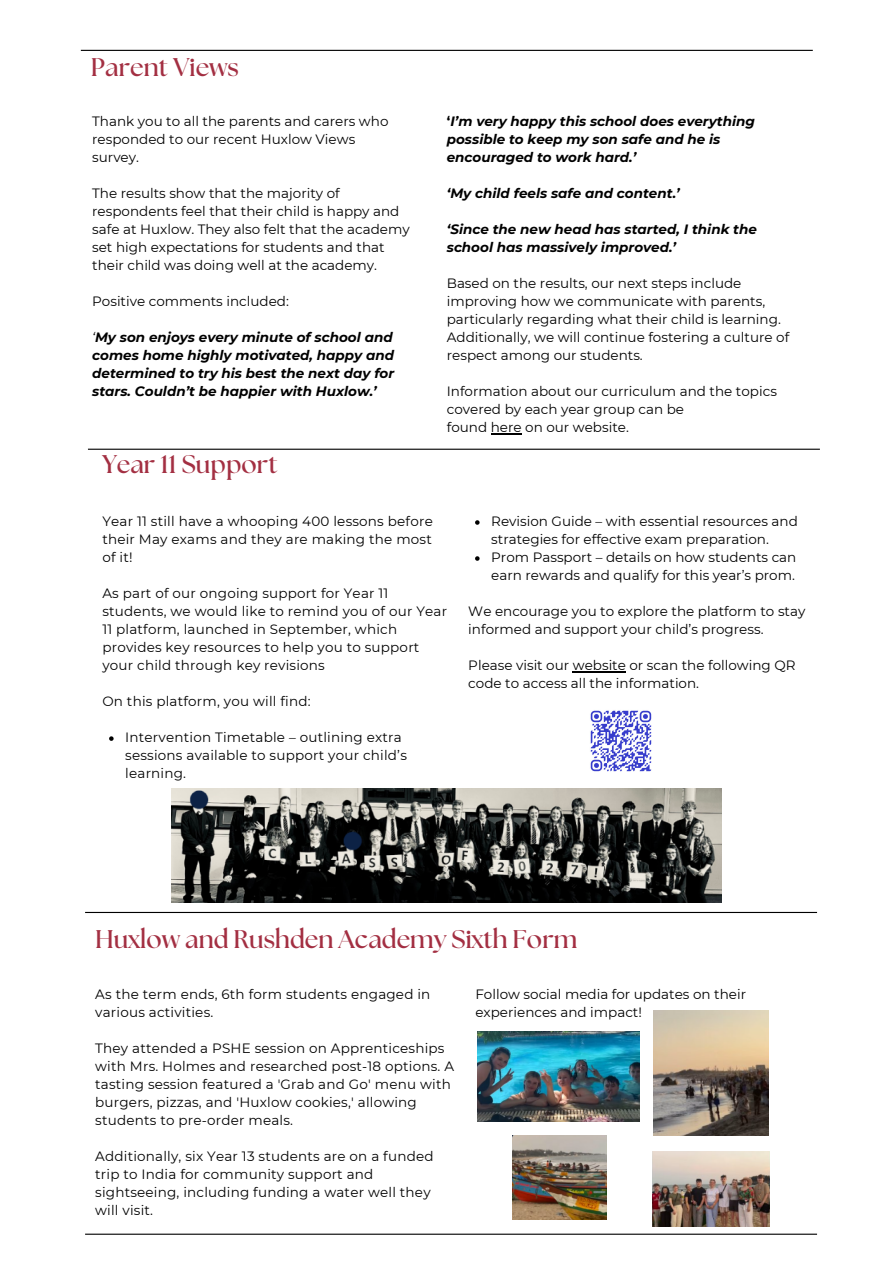
<style>
.page{position:relative;width:894px;height:1264px;background:#fff}
.page>*{position:absolute;margin:0;border:0;box-sizing:border-box;transform-origin:0 0}
.t1{font:700 25.5px "The Seasons";color:#a32f42}
.t2{font:13.5px/18px "Montserrat";color:#000}
.t3{font:italic 700 13.5px/18px "Montserrat";color:#000}
.s1{font-weight:400}
.s2{font-style:normal}
</style>
<div class="page">
<hr style="left:81px;top:50px;width:731px;height:1px;background:#000">
<hr style="left:85px;top:1233px;width:731px;height:1px;background:#000">
<svg style="left:109px;top:736px;width:5px;height:5px"></svg>
<svg style="left:475px;top:520px;width:4px;height:5px"></svg>
<svg style="left:475px;top:556px;width:4px;height:5px"></svg>
<hr style="left:572px;top:671px;width:53px;height:1px;background:#000">
<hr style="left:88px;top:448px;width:731px;height:2px;background:#000">
<hr style="left:85px;top:911px;width:731px;height:2px;background:#000">
<img style="left:477px;top:1031px;width:162px;height:90px">
<img style="left:653px;top:1010px;width:115px;height:125px">
<img style="left:652px;top:1151px;width:117px;height:75px">
<img style="left:512px;top:1135px;width:94px;height:84px">
<img style="left:590px;top:710px;width:62px;height:62px">
<img style="left:172px;top:788px;width:549px;height:114px">
<hr style="left:490px;top:433px;width:31px;height:1px;background:#000">
<p class="t1" style="left:91px;top:55px;width:149px">Parent Views</p>
<p class="t2" style="left:92px;top:112px;width:298px">Thank you to all the parents and carers who responded to our recent Huxlow Views</p>
<p class="t2" style="left:92px;top:148px;width:48px">survey.</p>
<p class="t2" style="left:92px;top:184px;width:308px">The results show that the majority of respondents feel that their child is happy and</p>
<p class="t2" style="left:92px;top:220px;width:319px">safe at Huxlow. They also felt that the academy set high expectations for students and that their child was doing well at the academy.</p>
<p class="t2" style="left:92px;top:292px;width:198px">Positive comments included:</p>
<p class="t3" style="left:92px;top:328px;width:303px"><span class="s1">‘</span>My son enjoys every minute of school and comes home highly motivated, happy and</p>
<p class="t3" style="left:92px;top:364px;width:303px">determined to try his best the next day for stars. Couldn’t be happier with Huxlow.’</p>
<p class="t3" style="left:446px;top:112px;width:309px"><span class="s2">‘</span>I’m very happy this school does everything possible to keep my son safe and he is encouraged to work hard.’</p>
<p class="t3" style="left:446px;top:184px;width:234px">‘My child feels safe and content.’</p>
<p class="t3" style="left:446px;top:220px;width:311px">‘Since the new head has started, I think the school has massively improved.’</p>
<p class="t2" style="left:446px;top:274px;width:344px">Based on the results, our next steps include improving how we communicate with parents, particularly regarding what their child is learning.<br>Additionally, we will continue fostering a culture of respect among our students.</p>
<p class="t2" style="left:446px;top:382px;width:331px">Information about our curriculum and the topics covered by each year group can be</p>
<p class="t2" style="left:446px;top:418px;width:183px">found here on our website.</p>
<p class="t1" style="left:102px;top:453px;width:177px">Year 11 Support</p>
<p class="t2" style="left:102px;top:512px;width:332px;text-align:justify">Year 11 still have a whooping 400 lessons before their May exams and they are making the most of it!</p>
<p class="t2" style="left:102px;top:584px;width:346px">As part of our ongoing support for Year 11 students, we would like to remind you of our Year 11 platform, launched in September, which provides key resources to help you to support your child through key revisions</p>
<p class="t2" style="left:102px;top:692px;width:210px">On this platform, you will find:</p>
<p class="t2" style="left:125px;top:728px;width:283px">Intervention Timetable – outlining extra sessions available to support your child’s learning.</p>
<p class="t2" style="left:491px;top:512px;width:308px">Revision Guide – with essential resources and strategies for effective exam preparation.</p>
<p class="t2" style="left:491px;top:548px;width:306px">Prom Passport – details on how students can earn rewards and qualify for this year’s prom.</p>
<p class="t2" style="left:468px;top:602px;width:338px">We encourage you to explore the platform to stay informed and support your child’s progress.</p>
<h1 class="t2" style="left:468px;top:656px;width:328px">Please visit our website or scan the following QR code to access all the information.</h1>
<h1 class="t1" style="left:95px;top:927px;width:483px">Huxlow and Rushden Academy Sixth Form</h1>
<h1 class="t2" style="left:95px;top:985px;width:336px">As the term ends, 6th form students engaged in various activities.</h1>
<p class="t2" style="left:95px;top:1039px;width:360px">They attended a PSHE session on Apprenticeships with Mrs. Holmes and researched post-18 options. A tasting session featured a 'Grab and Go' menu with burgers, pizzas, and 'Huxlow cookies,' allowing students to pre-order meals.</p>
<p class="t2" style="left:95px;top:1147px;width:340px">Additionally, six Year 13 students are on a funded trip to India for community support and sightseeing, including funding a water well they will visit.</p>
<p class="t2" style="left:475px;top:985px;width:272px">Follow social media for updates on their experiences and impact!</p>
</div>
